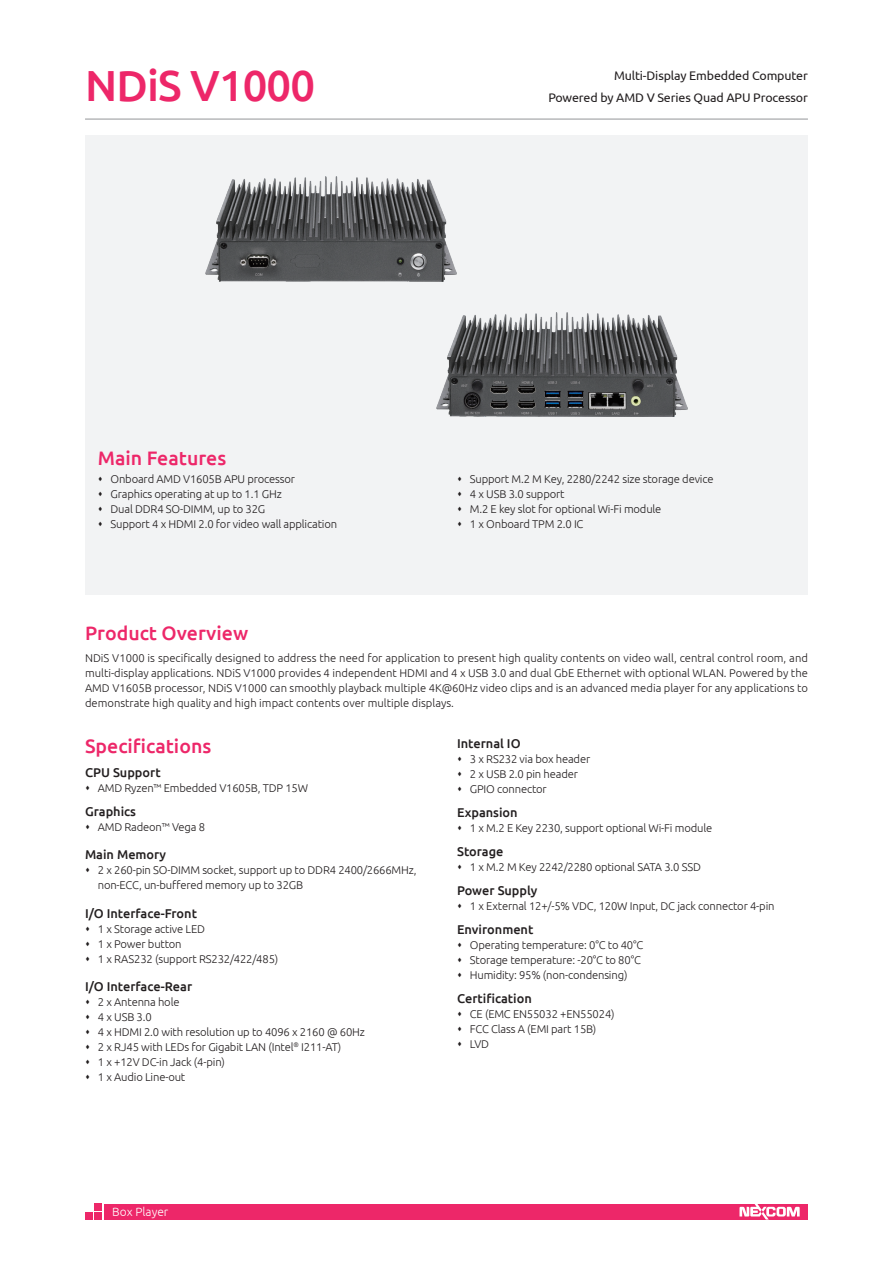
<style>
.page{position:relative;width:893px;height:1263px;background:#fff}
.page>*{position:absolute;margin:0;border:0;box-sizing:border-box;transform-origin:0 0}
.t1{font:500 43.5px "Ubuntu";letter-spacing:-.02em;color:#ed2769}
.t2{font:500 19.5px "Ubuntu";color:#ed2769}
.t3{font:500 12.75px "Ubuntu";color:#231f20}
.t4{font:12.45px/22.5px "Ubuntu";letter-spacing:-.01em;color:#231f20;text-align:right}
.t5{font:300 12px "Ubuntu";color:#fff}
.t6{font:300 11.25px/15px "Ubuntu";letter-spacing:-.015em;color:#231f20}
</style>
<div class="page">
<div style="left:85px;top:136px;width:723px;height:459px;background:#f2f3f4"></div>
<div style="left:104px;top:1204px;width:704px;height:15px;background:#ed2769"></div>
<div style="left:94px;top:1203px;width:7px;height:7px;background:#ed2769"></div>
<div style="left:94px;top:1213px;width:7px;height:7px;background:#ed2769"></div>
<div style="left:85px;top:1213px;width:7px;height:7px;background:#ed2769"></div>
<svg style="left:739px;top:1204px;width:61px;height:15px"></svg>
<hr style="left:85px;top:119px;width:723px;height:1px;background:#939598">
<img style="left:206px;top:177px;width:250px;height:104px">
<img style="left:437px;top:312px;width:250px;height:105px">
<h1 class="t1" style="left:85px;top:58px;width:232px">NDiS V1000</h1>
<p class="t4" style="left:548px;top:63px;width:261px">Multi-Display Embedded Computer<br>Powered by AMD V Series Quad APU Processor</p>
<h2 class="t2" style="left:98px;top:446px;width:130px">Main Features</h2>
<p class="t6" style="left:111px;top:471px;width:228px">Onboard AMD V1605B APU processor Graphics operating at up to 1.1 GHz<br>Dual DDR4 SO-DIMM, up to 32G<br>Support 4 x HDMI 2.0 for video wall application</p>
<p class="t6" style="left:470px;top:471px;width:245px">Support M.2 M Key, 2280/2242 size storage device<br>4 x USB 3.0 support<br>M.2 E key slot for optional Wi-Fi module<br>1 x Onboard TPM 2.0 IC</p>
<h2 class="t2" style="left:85px;top:621px;width:165px">Product Overview</h2>
<p class="t6" style="left:85px;top:650px;width:724px;text-align:justify">NDiS V1000 is specifically designed to address the need for application to present high quality contents on video wall, central control room, and multi-display applications. NDiS V1000 provides 4 independent HDMI and 4 x USB 3.0 and dual GbE Ethernet with optional WLAN. Powered by the AMD V1605B processor, NDiS V1000 can smoothly playback multiple 4K@60Hz video clips and is an advanced media player for any applications to demonstrate high quality and high impact contents over multiple displays.</p>
<p class="t3" style="left:457px;top:735px;width:65px">Internal IO</p>
<p class="t6" style="left:470px;top:751px;width:122px">3 x RS232 via box header<br>2 x USB 2.0 pin header<br>GPIO connector</p>
<p class="t3" style="left:457px;top:804px;width:62px">Expansion</p>
<p class="t6" style="left:470px;top:820px;width:244px">1 x M.2 E Key 2230, support optional Wi-Fi module</p>
<p class="t3" style="left:457px;top:843px;width:48px">Storage</p>
<p class="t6" style="left:470px;top:859px;width:233px">1 x M.2 M Key 2242/2280 optional SATA 3.0 SSD</p>
<p class="t3" style="left:457px;top:882px;width:82px">Power Supply</p>
<p class="t6" style="left:470px;top:898px;width:306px">1 x External 12+/-5% VDC, 120W Input, DC jack connector 4-pin</p>
<p class="t3" style="left:457px;top:921px;width:78px">Environment</p>
<p class="t6" style="left:470px;top:937px;width:175px">Operating temperature: 0°C to 40°C<br>Storage temperature: -20°C to 80°C<br>Humidity: 95% (non-condensing)</p>
<p class="t3" style="left:457px;top:990px;width:76px">Certification</p>
<p class="t6" style="left:470px;top:1006px;width:146px">CE (EMC EN55032 +EN55024)<br>FCC Class A (EMI part 15B)<br>LVD</p>
<h2 class="t2" style="left:85px;top:734px;width:128px">Specifications</h2>
<p class="t3" style="left:85px;top:764px;width:77px">CPU Support</p>
<p class="t6" style="left:98px;top:780px;width:212px">AMD Ryzen™ Embedded V1605B, TDP 15W</p>
<p class="t3" style="left:85px;top:803px;width:53px">Graphics</p>
<p class="t6" style="left:98px;top:819px;width:109px">AMD Radeon™ Vega 8</p>
<p class="t3" style="left:85px;top:847px;width:83px">Main Memory</p>
<p class="t6" style="left:98px;top:862px;width:320px">2 x 260-pin SO-DIMM socket, support up to DDR4 2400/2666MHz, non-ECC, un-buffered memory up to 32GB</p>
<p class="t3" style="left:85px;top:905px;width:113px">I/O Interface-Front</p>
<p class="t6" style="left:98px;top:921px;width:182px">1 x Storage active LED<br>1 x Power button<br>1 x RAS232 (support RS232/422/485)</p>
<p class="t3" style="left:85px;top:978px;width:109px">I/O Interface-Rear</p>
<p class="t6" style="left:98px;top:994px;width:269px">2 x Antenna hole<br>4 x USB 3.0<br>4 x HDMI 2.0 with resolution up to 4096 x 2160 @ 60Hz<br>2 x RJ45 with LEDs for Gigabit LAN (Intel<sup>®</sup> I211-AT)<br>1 x +12V DC-in Jack (4-pin)<br>1 x Audio Line-out</p>
<p class="t5" style="left:112px;top:1204px;width:58px">Box Player</p>
</div>
